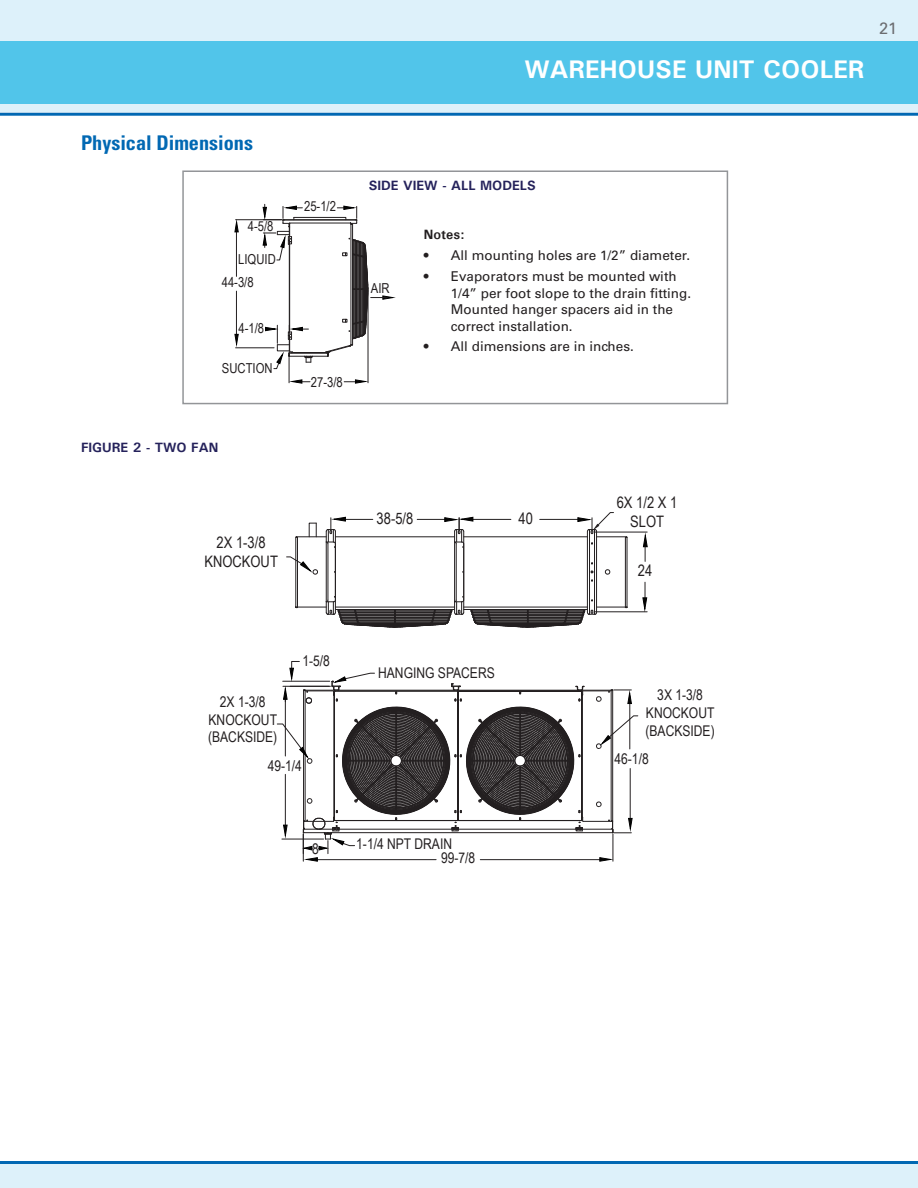
<style>
.page{position:relative;width:918px;height:1188px;background:#fff}
.page>*{position:absolute;margin:0;border:0;box-sizing:border-box;transform-origin:0 0}
.t1{font:700 25.5px "Univers";color:#fff}
.t2{font:700 condensed 20.25px "Univers LT Std";color:#0168b3}
.t3{font:16.5px "Univers";color:#6c6d70}
.t4{font:15.75px/18.9px "Arial Narrow";color:#231f20;text-align:center}
.t5{font:14.7px/17.7px "Arial Narrow";color:#231f20;text-align:center}
.t6{font:13.8px "Arial Narrow";color:#231f20}
.t7{font:13.5px/16.5px "Univers";color:#231f20}
.t8{font:700 13.5px "Univers";color:#25225b}
.t9{font:700 13.5px "Univers";color:#231f20}
</style>
<div class="page">
<div style="left:0;top:0;width:918px;height:112px;background:#ddf1fa"></div>
<div style="left:0;top:41px;width:918px;height:63px;background:#51c5ea"></div>
<hr style="left:0;top:113px;width:918px;height:3px;background:#0168b3">
<div style="left:0;top:1164px;width:918px;height:24px;background:#ddf1fa"></div>
<hr style="left:0;top:1161px;width:918px;height:3px;background:#0168b3">
<div style="left:182px;top:170px;width:546px;height:234px;border:2px solid #939598"></div>
<hr style="left:236px;top:219px;width:46px;height:1px;background:#231f20">
<hr style="left:236px;top:347px;width:38px;height:1px;background:#231f20">
<hr style="left:236px;top:227px;width:1px;height:49px;background:#231f20">
<hr style="left:236px;top:291px;width:1px;height:50px;background:#231f20">
<svg style="left:234px;top:334px;width:5px;height:15px"></svg>
<svg style="left:234px;top:219px;width:5px;height:14px"></svg>
<svg style="left:262px;top:204px;width:132px;height:180px"></svg>
<svg style="left:276px;top:661px;width:363px;height:201px"></svg>
<hr style="left:594px;top:532px;width:53px;height:1px;background:#231f20">
<hr style="left:594px;top:611px;width:53px;height:1px;background:#231f20">
<svg style="left:642px;top:582px;width:5px;height:31px"></svg>
<svg style="left:643px;top:532px;width:5px;height:29px"></svg>
<svg style="left:286px;top:512px;width:342px;height:116px"></svg>
<h2 class="t2" style="left:81px;top:130px;width:174px">Physical Dimensions</h2>
<p class="t6" style="left:248px;top:216px;width:27px">4-5/8</p>
<p class="t6" style="left:238px;top:249px;width:39px">LIQUID</p>
<p class="t6" style="left:222px;top:272px;width:33px">44-3/8</p>
<p class="t6" style="left:238px;top:318px;width:27px">4-1/8</p>
<p class="t6" style="left:222px;top:358px;width:52px">SUCTION</p>
<p class="t8" style="left:81px;top:439px;width:139px">FIGURE 2 - TWO FAN</p>
<p class="t6" style="left:304px;top:196px;width:33px">25-1/2</p>
<p class="t6" style="left:311px;top:372px;width:33px">27-3/8</p>
<p class="t4" style="left:205px;top:533px;width:75px">2X 1-3/8<br>KNOCKOUT</p>
<h1 class="t1" style="left:524px;top:53px;width:342px">WAREHOUSE UNIT COOLER</h1>
<p class="t3" style="left:879px;top:18px;width:20px">21</p>
<p class="t8" style="left:369px;top:176px;width:169px">SIDE VIEW - ALL MODELS</p>
<p class="t6" style="left:371px;top:278px;width:20px">AIR</p>
<p class="t9" style="left:424px;top:226px;width:42px">Notes:</p>
<p class="t7" style="left:424px;top:247px;width:268px">• All mounting holes are 1/2” diameter.</p>
<p class="t7" style="left:451px;top:268px;width:242px;text-indent:-27px">• Evaporators must be mounted with<br>1/4” per foot slope to the drain fitting.<br>Mounted hanger spacers aid in the correct installation.</p>
<p class="t7" style="left:424px;top:338px;width:212px">• All dimensions are in inches.</p>
<p class="t4" style="left:377px;top:508px;width:38px">38-5/8</p>
<p class="t4" style="left:617px;top:492px;width:62px">6X 1/2 X 1</p>
<p class="t4" style="left:519px;top:508px;width:16px">40</p>
<p class="t4" style="left:630px;top:511px;width:35px">SLOT</p>
<p class="t4" style="left:638px;top:560px;width:16px">24</p>
<p class="t5" style="left:208px;top:692px;width:71px">2X 1-3/8<br>KNOCKOUT (BACKSIDE)</p>
<p class="t5" style="left:302px;top:651px;width:29px">1-5/8</p>
<p class="t5" style="left:268px;top:756px;width:36px">49-1/4</p>
<p class="t5" style="left:312px;top:839px;width:8px">8</p>
<p class="t5" style="left:378px;top:663px;width:118px">HANGING SPACERS</p>
<p class="t5" style="left:356px;top:835px;width:97px">1-1/4 NPT DRAIN</p>
<p class="t5" style="left:441px;top:849px;width:36px">99-7/8</p>
<p class="t5" style="left:646px;top:686px;width:71px">3X 1-3/8<br>KNOCKOUT (BACKSIDE)</p>
<p class="t5" style="left:615px;top:750px;width:36px">46-1/8</p>
</div>
